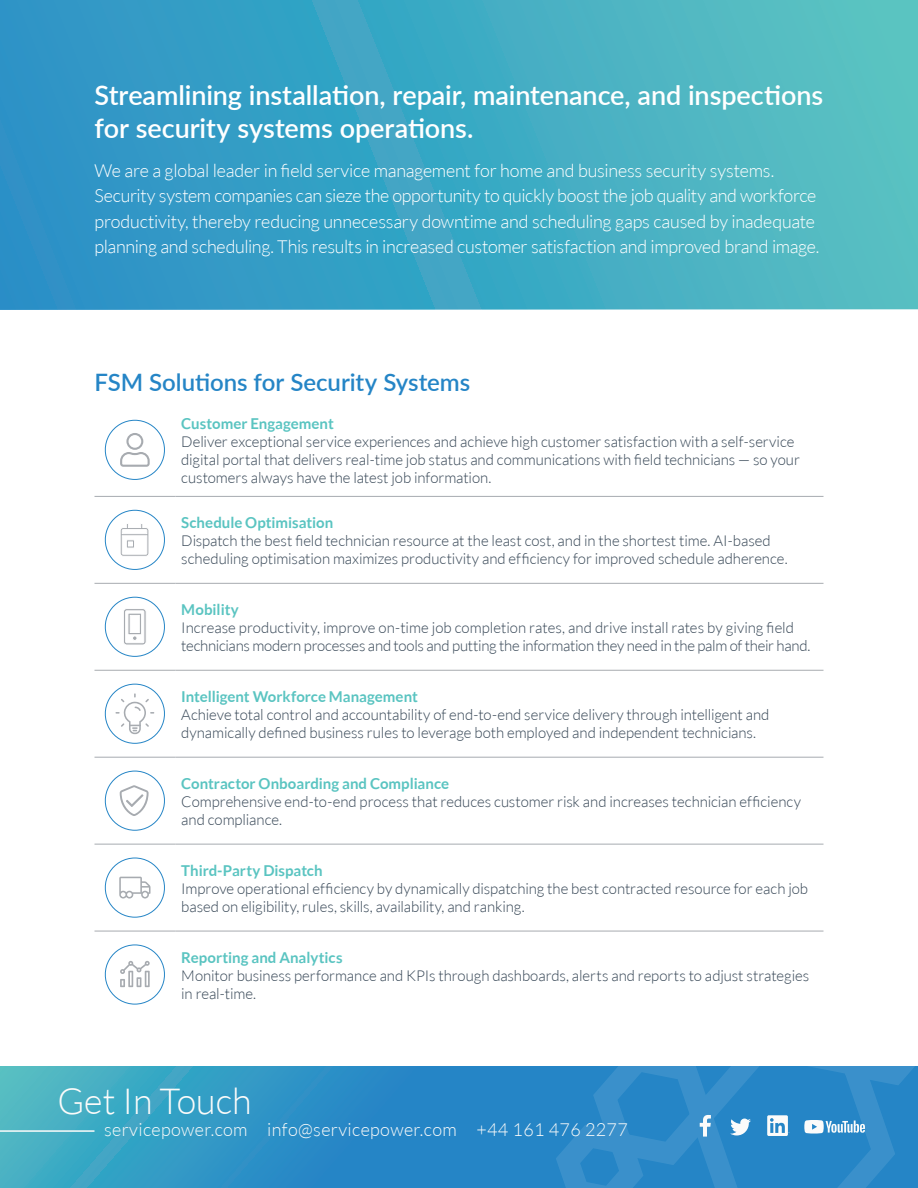
<style>
.page{position:relative;width:918px;height:1188px;background:#fff}
.page>*{position:absolute;margin:0;border:0;box-sizing:border-box;transform-origin:0 0}
.t1{font:300 36px "Lato";color:#fbfbfa}
.t2{font:600 27px/33px "Lato";letter-spacing:-.005em;color:#fff}
.t3{font:600 24px "Lato";letter-spacing:-.005em;color:#2585c6}
.t4{font:300 18px/25.5px "Lato";letter-spacing:-.015em;color:#fff}
.t5{font:300 18px "Lato";letter-spacing:.02em;color:#fbfbfa}
.t6{font:300 15px/18px "Lato";letter-spacing:-.005em;color:#364655}
.t7{font:700 15px "Lato";color:#5ac4c1}
</style>
<div class="page">
<svg style="left:0;top:1066px;width:556px;height:122px;background:#3095c5"></svg>
<hr style="left:0;top:1130px;width:95px;height:2px;background:#fbfbfa">
<svg style="left:556px;top:1066px;width:362px;height:122px;background:#318bc8"></svg>
<hr style="left:94px;top:496px;width:81px;height:1px;background:#a7abb0">
<hr style="left:175px;top:496px;width:649px;height:1px;background:#a7abb0">
<hr style="left:94px;top:583px;width:81px;height:1px;background:#a7abb0">
<hr style="left:175px;top:583px;width:649px;height:1px;background:#a7abb0">
<hr style="left:94px;top:670px;width:81px;height:1px;background:#a7abb0">
<hr style="left:175px;top:670px;width:649px;height:1px;background:#a7abb0">
<hr style="left:94px;top:757px;width:81px;height:1px;background:#a7abb0">
<hr style="left:175px;top:757px;width:649px;height:1px;background:#a7abb0">
<hr style="left:94px;top:844px;width:81px;height:1px;background:#a7abb0">
<hr style="left:175px;top:844px;width:649px;height:1px;background:#a7abb0">
<hr style="left:94px;top:931px;width:81px;height:1px;background:#a7abb0">
<hr style="left:175px;top:931px;width:649px;height:1px;background:#a7abb0">
<svg style="left:104px;top:420px;width:61px;height:60px"></svg>
<svg style="left:104px;top:510px;width:61px;height:60px"></svg>
<svg style="left:104px;top:596px;width:61px;height:61px"></svg>
<svg style="left:104px;top:683px;width:61px;height:61px"></svg>
<svg style="left:104px;top:770px;width:61px;height:61px"></svg>
<svg style="left:104px;top:857px;width:61px;height:61px"></svg>
<svg style="left:104px;top:944px;width:61px;height:61px"></svg>
<svg style="left:0;top:0;width:918px;height:310px;background:#40a8c4"></svg>
<h2 class="t2" style="left:94px;top:77px;width:730px">Streamlining installation, repair, maintenance, and inspections for security systems operations.</h2>
<p class="t4" style="left:94px;top:158px;width:726px">We are a global leader in field service management for home and business security systems.<br>Security system companies can sieze the opportunity to quickly boost the job quality and workforce productivity, thereby reducing unnecessary downtime and scheduling gaps caused by inadequate planning and scheduling. This results in increased customer satisfaction and improved brand image.</p>
<h3 class="t3" style="left:94px;top:364px;width:377px">FSM Solutions for Security Systems</h3>
<p class="t7" style="left:181px;top:415px;width:154px">Customer Engagement</p>
<p class="t6" style="left:181px;top:433px;width:620px">Deliver exceptional service experiences and achieve high customer satisfaction with a self-service digital portal that delivers real-time job status and communications with field technicians — so your customers always have the latest job information.</p>
<p class="t7" style="left:181px;top:514px;width:154px">Schedule Optimisation</p>
<p class="t6" style="left:181px;top:532px;width:608px">Dispatch the best field technician resource at the least cost, and in the shortest time. AI-based scheduling optimisation maximizes productivity and efficiency for improved schedule adherence.</p>
<p class="t7" style="left:181px;top:601px;width:59px">Mobility</p>
<p class="t6" style="left:181px;top:619px;width:631px">Increase productivity, improve on-time job completion rates, and drive install rates by giving field technicians modern processes and tools and putting the information they need in the palm of their hand.</p>
<p class="t7" style="left:181px;top:688px;width:238px">Intelligent Workforce Management</p>
<p class="t6" style="left:181px;top:705px;width:590px">Achieve total control and accountability of end-to-end service delivery through intelligent and dynamically defined business rules to leverage both employed and independent technicians.</p>
<p class="t7" style="left:181px;top:775px;width:269px">Contractor Onboarding and Compliance</p>
<p class="t6" style="left:181px;top:792px;width:621px">Comprehensive end-to-end process that reduces customer risk and increases technician efficiency and compliance.</p>
<p class="t7" style="left:181px;top:862px;width:143px">Third-Party Dispatch</p>
<p class="t6" style="left:181px;top:879px;width:628px">Improve operational efficiency by dynamically dispatching the best contracted resource for each job based on eligibility, rules, skills, availability, and ranking.</p>
<p class="t7" style="left:181px;top:949px;width:163px">Reporting and Analytics</p>
<p class="t6" style="left:181px;top:966px;width:629px">Monitor business performance and KPIs through dashboards, alerts and reports to adjust strategies in real-time.</p>
<h1 class="t1" style="left:57px;top:1081px;width:196px">Get In Touch</h1>
<p class="t5" style="left:104px;top:1120px;width:525px">servicepower.com info@servicepower.com +44 161 476 2277</p>
</div>
